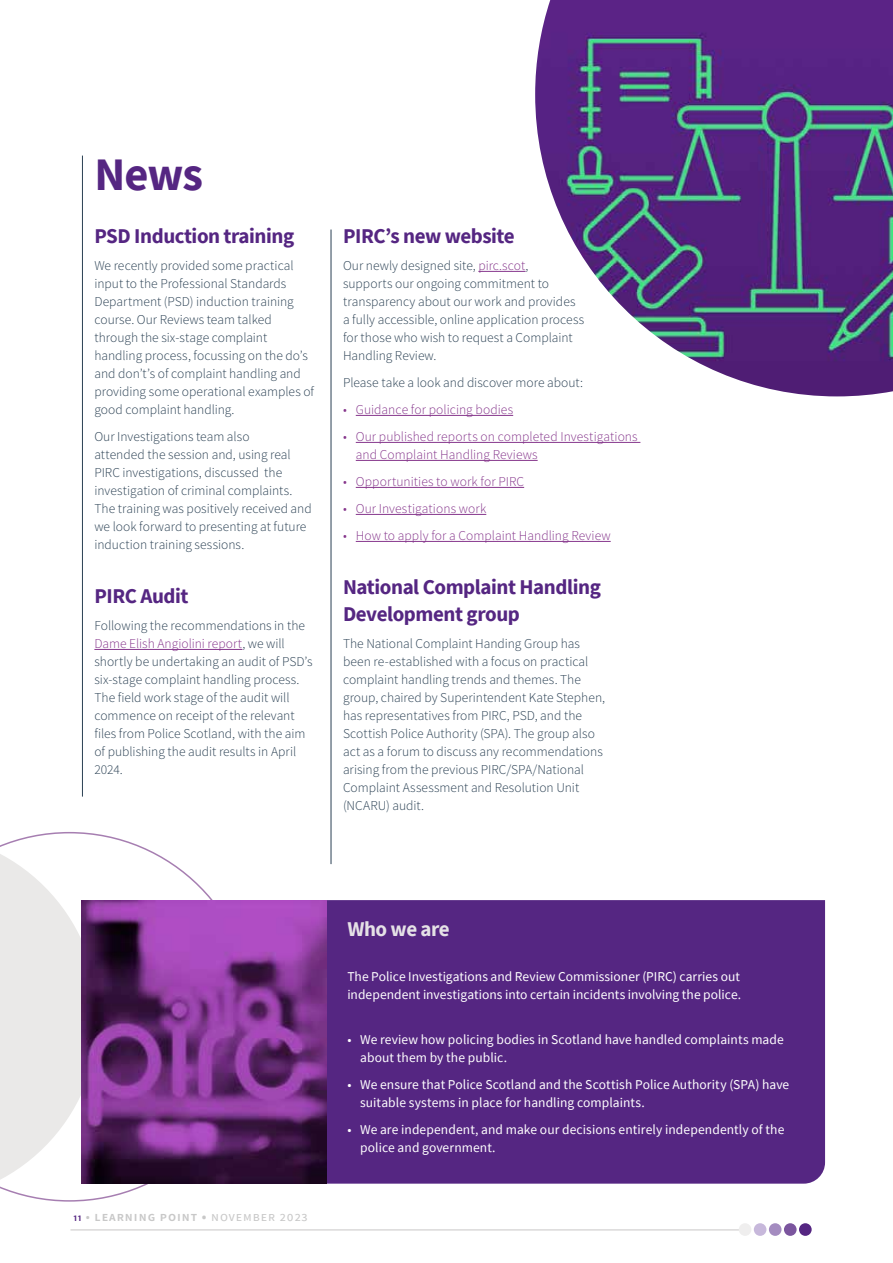
<style>
.page{position:relative;width:893px;height:1263px;background:#fff}
.page>*{position:absolute;margin:0;border:0;box-sizing:border-box;transform-origin:0 0}
.t1{font:700 46.5px "Source Sans Pro";color:#552682}
.Para_header{font:700 21px/27px "Source Sans Pro";letter-spacing:-.02em;color:#552682}
.Para_header-2{font:700 21px "Source Sans Pro";letter-spacing:-.02em;color:#e5e1e6}
.Body{font:300 13.5px/18px "Source Sans Pro";color:#2a4053}
.Para_header-3{font:300 13.5px/18px "Source Sans Pro";color:#2a4053}
.Bullets{font:13.5px/18px "Source Sans Pro";letter-spacing:.005em;color:#fff}
.t2{font:300 13.5px/18px "Source Sans Pro";color:#86368c}
.Body-2{font:13.5px/18px "Source Sans Pro";color:#fff}
.t3{font:13.5px "Source Sans Pro";letter-spacing:.07em;color:#c8c8c8}
.s1{color:#86368c}
.s2{font-weight:600;font-size:10.5px;color:#552682}
.s3{font-weight:600}
.s4{font-weight:700}
</style>
<div class="page">
<hr style="left:70px;top:1229px;width:675px;height:1px;background:#c8c7c7">
<div style="left:799px;top:1223px;width:13px;height:13px;background:#552682;border-radius:50%"></div>
<div style="left:784px;top:1223px;width:13px;height:13px;background:#7b559e;border-radius:50%"></div>
<div style="left:754px;top:1223px;width:12px;height:13px;background:#c7b8db;border-radius:50%"></div>
<div style="left:739px;top:1223px;width:12px;height:13px;background:#efeeee;border-radius:50%"></div>
<div style="left:769px;top:1223px;width:12px;height:13px;background:#a48cc0;border-radius:50%"></div>
<img style="left:535px;top:0;width:358px;height:396px">
<svg style="left:0;top:832px;width:213px;height:370px"></svg>
<div style="left:326px;top:900px;width:499px;height:284px;background:#552682"></div>
<hr style="left:94px;top:649px;width:148px;height:1px;background:#86368c">
<hr style="left:82px;top:156px;width:1px;height:641px;background:#2a4053">
<hr style="left:331px;top:230px;width:1px;height:634px;background:#2a4053">
<img style="left:81px;top:900px;width:245px;height:284px">
<hr style="left:478px;top:271px;width:48px;height:1px;background:#86368c">
<hr style="left:356px;top:415px;width:157px;height:1px;background:#86368c">
<hr style="left:356px;top:442px;width:284px;height:1px;background:#86368c">
<hr style="left:356px;top:460px;width:182px;height:1px;background:#86368c">
<hr style="left:356px;top:487px;width:168px;height:1px;background:#86368c">
<hr style="left:356px;top:514px;width:130px;height:1px;background:#86368c">
<hr style="left:356px;top:541px;width:255px;height:1px;background:#86368c">
<h1 class="t1" style="left:94px;top:144px;width:110px">News</h1>
<p class="Para_header" style="left:94px;top:222px;width:202px">PSD Induction training</p>
<p class="Body" style="left:94px;top:257px;width:221px">We recently provided some practical input to the Professional Standards Department (PSD) induction training course. Our Reviews team talked through the six-stage complaint handling process, focussing on the do’s and don’t’s of complaint handling and providing some operational examples of good complaint handling.</p>
<p class="Body" style="left:94px;top:428px;width:219px">Our Investigations team also<br>attended the session and, using real PIRC investigations, discussed the investigation of criminal complaints.<br>The training was positively received and we look forward to presenting at future induction training sessions.</p>
<p class="Para_header" style="left:94px;top:582px;width:96px">PIRC Audit</p>
<p class="Para_header-3" style="left:94px;top:617px;width:220px">Following the recommendations in the <span class="s1">Dame Elish Angiolini report</span>, we will shortly be undertaking an audit of PSD’s six-stage complaint handling process.<br>The field work stage of the audit will commence on receipt of the relevant files from Police Scotland, with the aim of publishing the audit results in April 2024.</p>
<p class="Para_header" style="left:343px;top:222px;width:173px">PIRC’s new website</p>
<p class="Body" style="left:343px;top:257px;width:243px">Our newly designed site, <span class="s1">pirc.scot</span>,<br>supports our ongoing commitment to transparency about our work and provides a fully accessible, online application process for those who wish to request a Complaint Handling Review.</p>
<p class="Body" style="left:343px;top:374px;width:242px">Please take a look and discover more about:</p>
<p class="t2" style="left:343px;top:401px;width:172px">• Guidance for policing bodies</p>
<p class="t2" style="left:356px;top:428px;width:283px;text-indent:-13px">• Our published reports on completed Investigations and Complaint Handling Reviews</p>
<p class="t2" style="left:343px;top:473px;width:183px">• Opportunities to work for PIRC</p>
<p class="t2" style="left:343px;top:500px;width:145px">• Our Investigations work</p>
<p class="t2" style="left:343px;top:527px;width:269px">• How to apply for a Complaint Handling Review</p>
<p class="Para_header" style="left:343px;top:573px;width:259px">National Complaint Handling<br>Development group</p>
<p class="Para_header-3" style="left:343px;top:635px;width:264px">The National Complaint Handing Group has been re-established with a focus on practical complaint handling trends and themes. The group, chaired by Superintendent Kate Stephen, has representatives from PIRC, PSD, and the Scottish Police Authority (SPA). The group also act as a forum to discuss any recommendations arising from the previous PIRC/SPA/National Complaint Assessment and Resolution Unit (NCARU) audit.</p>
<p class="t3" style="left:73px;top:1208px;width:236px"><span class="s2">11</span> • <span class="s3">learning point</span> <span class="s4">•</span> november 2023</p>
<p class="Para_header-2" style="left:347px;top:915px;width:104px">Who we are</p>
<p class="Body-2" style="left:347px;top:967px;width:395px">The Police Investigations and Review Commissioner (PIRC) carries out independent investigations into certain incidents involving the police.</p>
<p class="Bullets" style="left:360px;top:1030px;width:425px;text-indent:-13px">• We review how policing bodies in Scotland have handled complaints made about them by the public.</p>
<p class="Bullets" style="left:360px;top:1075px;width:431px;text-indent:-13px">• We ensure that Police Scotland and the Scottish Police Authority (SPA) have suitable systems in place for handling complaints.</p>
<p class="Bullets" style="left:360px;top:1120px;width:426px;text-indent:-13px">• We are independent, and make our decisions entirely independently of the police and government.</p>
</div>
